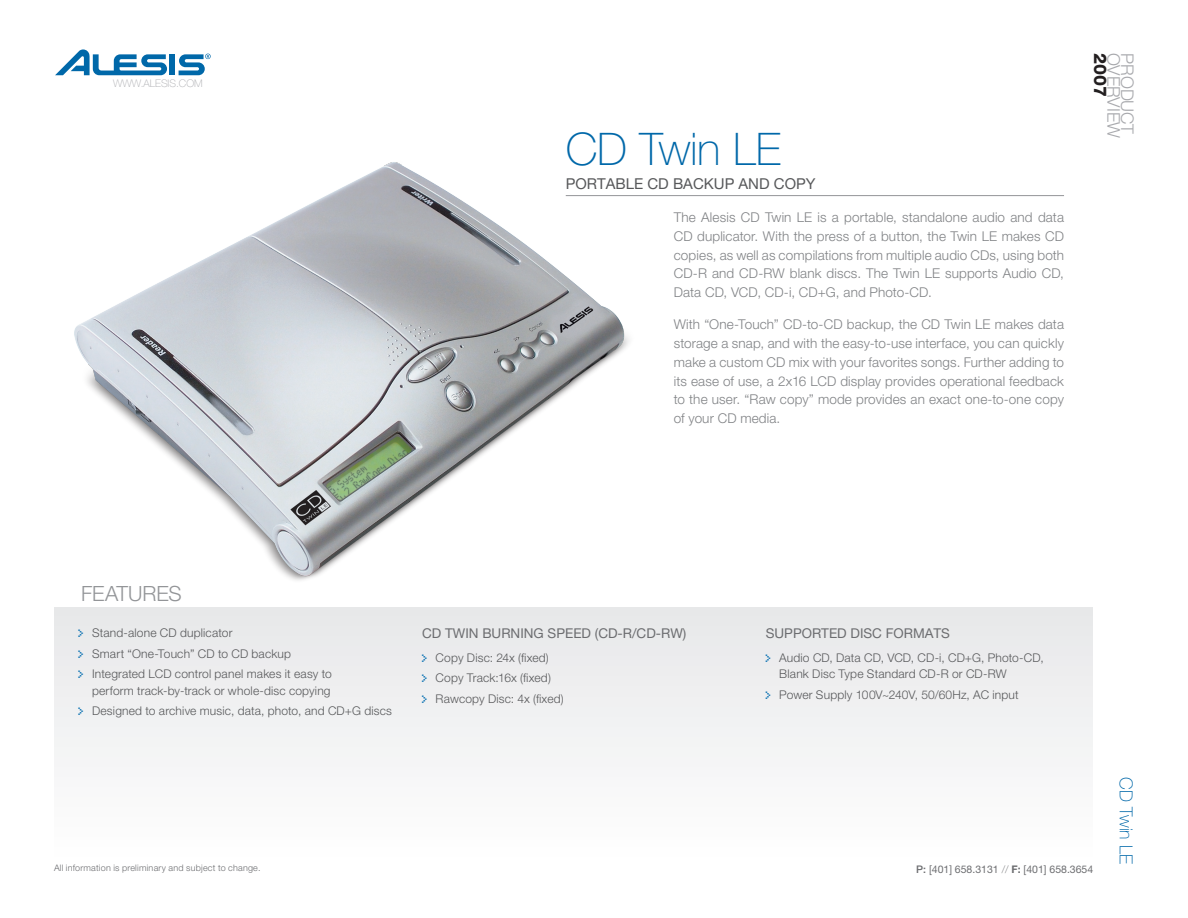
<style>
.page{position:relative;width:1188px;height:918px;background:#fff}
.page>*{position:absolute;margin:0;border:0;box-sizing:border-box;transform-origin:0 0}
.t1{font:100 45px "Helvetica Neue";color:#0068a9}
.t2{font:300 21px "Helvetica Neue";color:#939598}
.t3{font:100 18px "Helvetica Neue";color:#0068a9}
.t4{font:300 17.4px "Helvetica Neue";letter-spacing:-.005em;color:#a8a9ad}
.t5{font:800 17.4px "Helvetica Neue";color:#231f20}
.Descriptor_copy{font:15px "Helvetica Neue";color:#57585a}
.Body_Copy{font:300 13.5px/18.8px "Helvetica Neue";letter-spacing:.01em;color:#808285;text-align:justify}
.feature_break{font:13.5px "Helvetica Neue";color:#6c6d70}
.Feature_copy{font:300 12px/16.5px "Helvetica Neue";letter-spacing:.015em;color:#57585a}
.t6{font:12px/20.5px "Hooge 0555";color:#1c7bb7;text-align:justify}
.t7{font:10.5px "Helvetica Neue";color:#6c6d70}
.t8{font:100 10.5px "Helvetica Neue";color:#a8a9ad}
.t9{font:300 9px "Helvetica Neue";letter-spacing:.025em;color:#6c6d70}
.s1{font-weight:500}
.s2{font-weight:100}
.s3{font-weight:700}
</style>
<div class="page">
<div style="left:54px;top:608px;width:1038px;height:256px;background:#f2f3f4"></div>
<hr style="left:566px;top:195px;width:498px;height:1px;background:#939598">
<div style="left:170px;top:54px;width:5px;height:21px;background:#0068a9"></div>
<svg style="left:55px;top:49px;width:112px;height:26px"></svg>
<svg style="left:179px;top:54px;width:32px;height:21px"></svg>
<img style="left:74px;top:162px;width:581px;height:419px">
<p class="t8" style="left:113px;top:77px;width:89px">WWW.ALESIS.COM</p>
<p class="t1" style="left:566px;top:123px;width:217px">CD TWIN LE</p>
<p class="Descriptor_copy" style="left:566px;top:174px;width:21px">PORTA</p>
<p class="Descriptor_copy" style="left:615px;top:174px;width:69px">BLE CD BAC</p>
<p class="Descriptor_copy" style="left:704px;top:174px;width:46px">KUP AND</p>
<p class="Descriptor_copy" style="left:774px;top:174px;width:22px">COPY</p>
<p class="Body_Copy" style="left:674px;top:208px;width:392px">The Alesis CD Twin LE is a portable, standalone audio and data CD duplicator. With the press of a button, the Twin LE makes CD copies, as well as compilations from multiple audio CDs, using both CD-R and CD-RW blank discs. The Twin LE supports Audio CD, Data CD, VCD, CD-i, CD+G, and Photo-CD.</p>
<p class="Body_Copy" style="left:674px;top:315px;width:392px">With “One-Touch” CD-to-CD backup, the CD Twin LE makes data storage a snap, and with the easy-to-use interface, you can quickly make a custom CD mix with your favorites songs. Further adding to its ease of use, a 2x16 LCD display provides operational feedback to the user. “Raw copy” mode provides an exact one-to-one copy of your CD media.</p>
<p class="t5" style="left:1111px;top:53px;width:45px;rotate:90deg">2007</p>
<p class="t4" style="left:1124px;top:53px;width:87px;rotate:90deg">OVERVIEW</p>
<p class="t4" style="left:1138px;top:53px;width:83px;rotate:90deg">PRODUCT</p>
<h2 class="t2" style="left:81px;top:580px;width:102px">FEATURES</h2>
<p class="t6" style="left:79px;top:622px;width:7px">&gt; &gt; &gt;</p>
<p class="t6" style="left:79px;top:701px;width:7px">&gt;</p>
<p class="Feature_copy" style="left:92px;top:624px;width:142px">Stand-alone CD duplicator</p>
<p class="Feature_copy" style="left:92px;top:645px;width:201px">Smart “One-Touch” CD to CD backup</p>
<p class="Feature_copy" style="left:92px;top:666px;width:241px">Integrated LCD control panel makes it easy to perform track-by-track or whole-disc copying</p>
<p class="Feature_copy" style="left:92px;top:703px;width:302px">Designed to archive music, data, photo, and CD+G discs</p>
<p class="feature_break" style="left:422px;top:626px;width:40px">CD TWIN</p>
<p class="feature_break" style="left:482px;top:626px;width:29px">BURNING</p>
<p class="feature_break" style="left:548px;top:626px;width:19px">SPEED</p>
<p class="feature_break" style="left:595px;top:626px;width:93px">(CD-R/CD-RW)</p>
<p class="Feature_copy" style="left:436px;top:649px;width:115px">Copy Disc: 24x (fixed)</p>
<p class="Feature_copy" style="left:436px;top:669px;width:117px">Copy Track:16x (fixed)</p>
<p class="Feature_copy" style="left:436px;top:690px;width:130px">Rawcopy Disc: 4x (fixed)</p>
<p class="t6" style="left:422px;top:647px;width:7px">&gt; &gt; &gt;</p>
<p class="t9" style="left:54px;top:863px;width:208px">All information is preliminary and subject to change.</p>
<p class="feature_break" style="left:766px;top:626px;width:29px">SUPPORTED</p>
<p class="feature_break" style="left:851px;top:626px;width:18px">DISC</p>
<p class="feature_break" style="left:886px;top:626px;width:18px">FORMATS</p>
<p class="Feature_copy" style="left:779px;top:649px;width:266px">Audio CD, Data CD, VCD, CD-i, CD+G, Photo-CD,<br>Blank Disc Type Standard CD-R or CD-RW</p>
<p class="Feature_copy" style="left:779px;top:686px;width:241px">Power Supply 100V~240V, 50/60Hz, AC input</p>
<p class="t6" style="left:766px;top:647px;width:7px">&gt;</p>
<p class="t6" style="left:766px;top:684px;width:7px">&gt;</p>
<p class="t7" style="left:916px;top:863px;width:179px"><span class="s1">P:</span> [401] 658.3131 <span class="s2">//</span> <span class="s3">F:</span> [401] 658.3654</p>
<p class="t3" style="left:1137px;top:777px;width:88px;rotate:90deg">CD TWIN LE</p>
</div>
